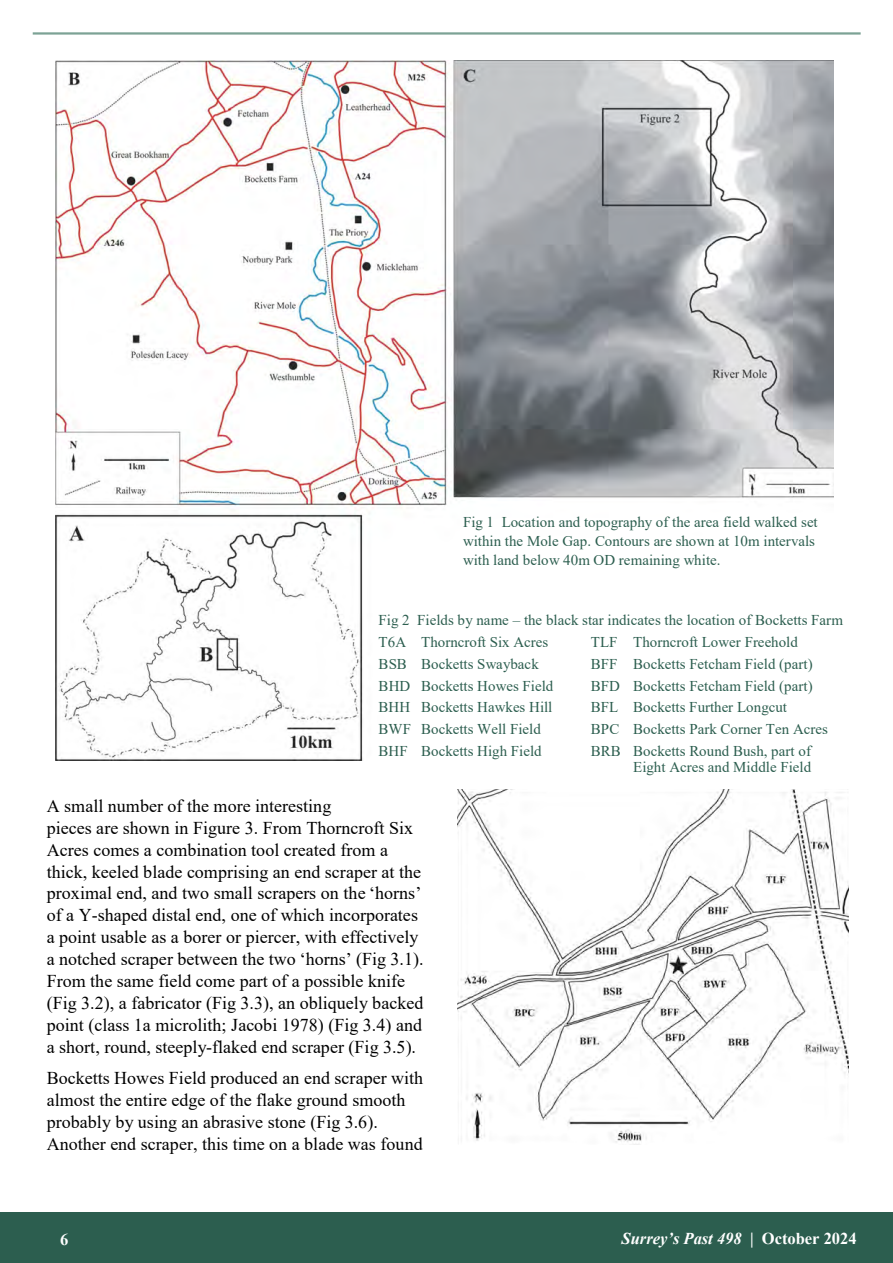
<style>
.page{position:relative;width:893px;height:1263px;background:#fff}
.page>*{position:absolute;margin:0;border:0;box-sizing:border-box;transform-origin:0 0}
.t1{font:18px/21.9px "Times New Roman";color:#000}
.t2{font:italic 700 16.5px "Times New Roman";color:#fff}
.t3{font:700 16.5px "Times New Roman";color:#fff}
.t4{font:15px/18.9px "Times New Roman";color:#2c5e4f}
.s1{font-style:normal}
</style>
<div class="page">
<div style="left:0;top:1212px;width:893px;height:51px;background:#2c5e4f"></div>
<hr style="left:33px;top:32px;width:828px;height:3px;background:#7ca295">
<img style="left:56px;top:61px;width:777px;height:699px">
<img style="left:458px;top:789px;width:390px;height:354px">
<p class="t4" style="left:463px;top:512px;width:356px">Fig 1 Location and topography of the area field walked set within the Mole Gap. Contours are shown at 10m intervals with land below 40m OD remaining white.</p>
<p class="t4" style="left:379px;top:608px;width:466px;line-height:22px">Fig 2 Fields by name – the black star indicates the location of Bocketts Farm<br>T6A Thorncroft Six Acres</p>
<p class="t4" style="left:591px;top:632px;width:208px">TLF Thorncroft Lower Freehold</p>
<p class="t4" style="left:379px;top:654px;width:162px">BSB Bocketts Swayback</p>
<p class="t4" style="left:591px;top:654px;width:223px">BFF Bocketts Fetcham Field (part)</p>
<p class="t4" style="left:379px;top:676px;width:176px">BHD Bocketts Howes Field</p>
<p class="t4" style="left:591px;top:676px;width:223px">BFD Bocketts Fetcham Field (part)</p>
<p class="t4" style="left:379px;top:697px;width:175px">BHH Bocketts Hawkes Hill</p>
<p class="t4" style="left:591px;top:697px;width:198px">BFL Bocketts Further Longcut</p>
<p class="t4" style="left:379px;top:719px;width:164px">BWF Bocketts Well Field</p>
<p class="t4" style="left:591px;top:719px;width:239px">BPC Bocketts Park Corner Ten Acres</p>
<p class="t4" style="left:379px;top:741px;width:165px">BHF Bocketts High Field</p>
<p class="t4" style="left:591px;top:743px;width:222px;line-height:15.9px;text-align:right">BRB Bocketts Round Bush, part of<br>Eight Acres and Middle Field</p>
<p class="t1" style="left:47px;top:794px;width:378px">A small number of the more interesting<br>pieces are shown in Figure 3. From Thorncroft Six Acres comes a combination tool created from a thick, keeled blade comprising an end scraper at the proximal end, and two small scrapers on the ‘horns’ of a Y-shaped distal end, one of which incorporates a point usable as a borer or piercer, with effectively a notched scraper between the two ‘horns’ (Fig 3.1).<br>From the same field come part of a possible knife (Fig 3.2), a fabricator (Fig 3.3), an obliquely backed point (class 1a microlith; Jacobi 1978) (Fig 3.4) and a short, round, steeply-flaked end scraper (Fig 3.5).</p>
<p class="t1" style="left:47px;top:1066px;width:378px">Bocketts Howes Field produced an end scraper with almost the entire edge of the flake ground smooth probably by using an abrasive stone (Fig 3.6).<br>Another end scraper, this time on a blade was found</p>
<p class="t3" style="left:60px;top:1228px;width:10px">6</p>
<p class="t2" style="left:621px;top:1227px;width:237px">Surrey’s Past 498 <span class="s1">| October 2024</span></p>
</div>
